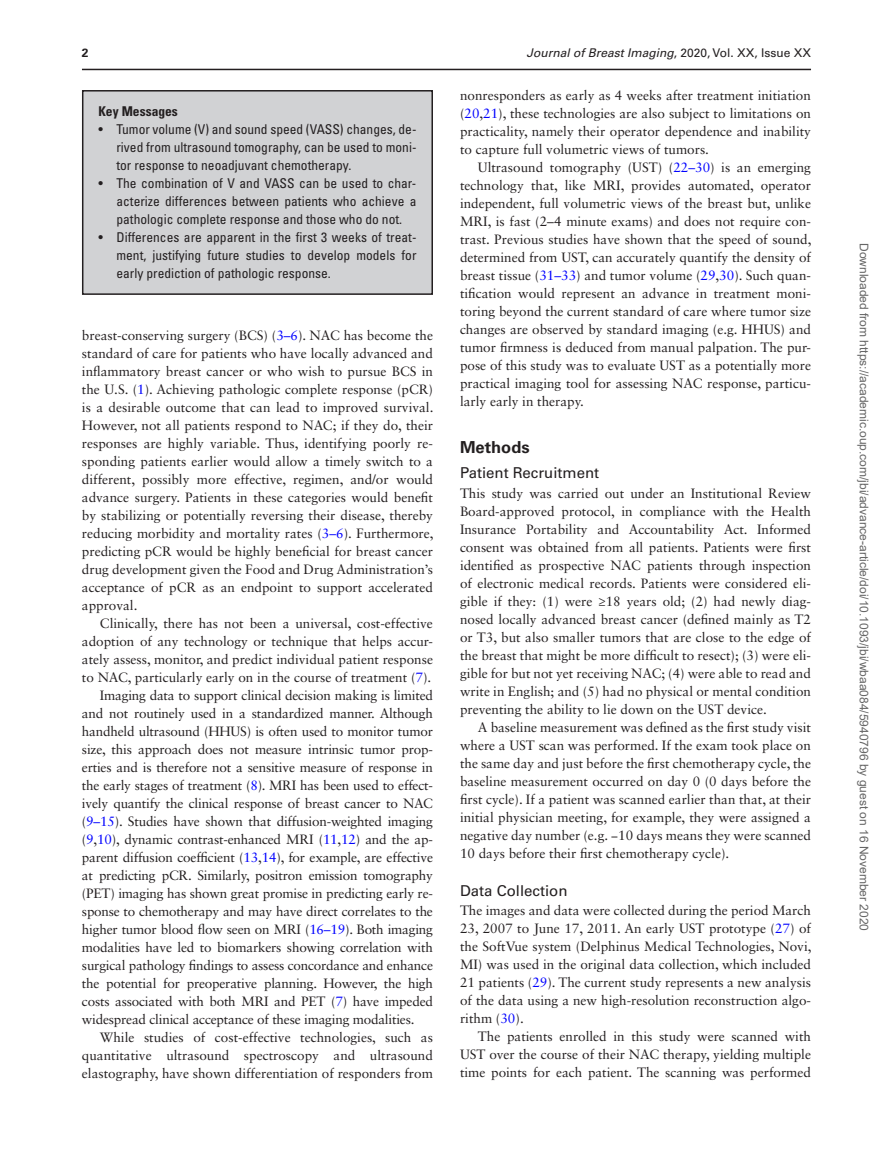
<style>
.page{position:relative;width:893px;height:1174px;background:#fff}
.page>*{position:absolute;margin:0;border:0;box-sizing:border-box;transform-origin:0 0}
.t1{font:700 16.5px "Univers LT Std";color:#231f20}
.t2{font:15px "Univers LT Std";color:#231f20}
.t3{font:13.5px/18px "Sabon LT Std";letter-spacing:-.015em;color:#231f20;text-align:justify}
.t4{font:condensed 13.5px/18px "Univers LT Std";color:#231f20;text-align:justify}
.t5{font:700 condensed 13.5px "Univers LT Std";color:#231f20}
.t6{font:12px "Arial";color:#666}
.t7{font:italic 12px "Univers LT Std";color:#231f20}
.t8{font:700 12px "Univers LT Std";color:#231f20}
.s1{font-style:normal}
.s2{color:#00f}
</style>
<div class="page">
<hr style="left:82px;top:69px;width:729px;height:1px;background:#231f20">
<div style="left:83px;top:91px;width:349px;height:203px;background:#d1d2d4"></div>
<div style="left:82px;top:90px;width:351px;height:205px;border:2px solid #231f20"></div>
<p class="t8" style="left:82px;top:45px;width:8px">2</p>
<p class="t7" style="left:527px;top:45px;width:286px">Journal of Breast Imaging<span class="s1">, 2020, Vol. XX, Issue XX</span></p>
<p class="t3" style="left:460px;top:86px;width:353px">nonresponders as early as 4 weeks after treatment initiation (<span class="s2">20</span>,<span class="s2">21</span>), these technologies are also subject to limitations on practicality, namely their operator dependence and inability to capture full volumetric views of tumors.</p>
<p class="t3" style="left:460px;top:158px;width:353px;text-indent:18px">Ultrasound tomography (UST) (<span class="s2">22–30</span>) is an emerging technology that, like MRI, provides automated, operator independent, full volumetric views of the breast but, unlike MRI, is fast (2–4 minute exams) and does not require con&shy;trast. Previous studies have shown that the speed of sound, determined from UST, can accurately quantify the density of breast tissue (<span class="s2">31–33</span>) and tumor volume (<span class="s2">29</span>,<span class="s2">30</span>). Such quan&shy;tification would represent an advance in treatment moni&shy;toring beyond the current standard of care where tumor size changes are observed by standard imaging (e.g. HHUS) and tumor firmness is deduced from manual palpation. The pur&shy;pose of this study was to evaluate UST as a potentially more practical imaging tool for assessing NAC response, particu&shy;larly early in therapy.</p>
<p class="t1" style="left:460px;top:437px;width:71px">Methods</p>
<p class="t2" style="left:460px;top:464px;width:141px">Patient Recruitment</p>
<p class="t3" style="left:460px;top:484px;width:353px">This study was carried out under an Institutional Review Board-approved protocol, in compliance with the Health Insurance Portability and Accountability Act. Informed consent was obtained from all patients. Patients were first identified as prospective NAC patients through inspection of electronic medical records. Patients were considered eli&shy;gible if they: (1) were ≥18 years old; (2) had newly diag&shy;nosed locally advanced breast cancer (defined mainly as T2 or T3, but also smaller tumors that are close to the edge of the breast that might be more difficult to resect); (3) were eli&shy;gible for but not yet receiving NAC; (4) were able to read and write in English; and (5) had no physical or mental condition preventing the ability to lie down on the UST device.</p>
<p class="t3" style="left:460px;top:718px;width:353px;text-indent:18px">A baseline measurement was defined as the first study visit where a UST scan was performed. If the exam took place on the same day and just before the first chemotherapy cycle, the baseline measurement occurred on day 0 (0 days before the first cycle). If a patient was scanned earlier than that, at their initial physician meeting, for example, they were assigned a negative day number (e.g. −10 days means they were scanned 10 days before their first chemotherapy cycle).</p>
<p class="t2" style="left:460px;top:881px;width:109px">Data Collection</p>
<p class="t3" style="left:460px;top:901px;width:353px">The images and data were collected during the period March 23, 2007 to June 17, 2011. An early UST prototype (<span class="s2">27</span>) of the SoftVue system (Delphinus Medical Technologies, Novi, MI) was used in the original data collection, which included 21 patients (<span class="s2">29</span>). The current study represents a new analysis of the data using a new high-resolution reconstruction algo&shy;rithm (<span class="s2">30</span>).</p>
<p class="t3" style="left:460px;top:1027px;width:353px;text-indent:18px">The patients enrolled in this study were scanned with UST over the course of their NAC therapy, yielding multiple time points for each patient. The scanning was performed</p>
<p class="t5" style="left:98px;top:103px;width:81px">Key Messages</p>
<p class="t4" style="left:116px;top:120px;width:302px;text-indent:-18px">• Tumor volume (V) and sound speed (VASS) changes, de&shy;rived from ultrasound tomography, can be used to moni&shy;tor response to neoadjuvant chemotherapy.</p>
<p class="t4" style="left:116px;top:174px;width:301px;text-indent:-18px">• The combination of V and VASS can be used to char&shy;acterize differences between patients who achieve a pathologic complete response and those who do not.</p>
<p class="t4" style="left:116px;top:228px;width:302px;text-indent:-18px">• Differences are apparent in the first 3 weeks of treat&shy;ment, justifying future studies to develop models for early prediction of pathologic response.</p>
<p class="t6" style="left:868px;top:243px;width:690px;rotate:90deg">Downloaded from https://academic.oup.com/jbi/advance-article/doi/10.1093/jbi/wbaa084/5940796 by guest on 16 November 2020</p>
<p class="t3" style="left:82px;top:326px;width:353px">breast-conserving surgery (BCS) (<span class="s2">3–6</span>). NAC has become the standard of care for patients who have locally advanced and inflammatory breast cancer or who wish to pursue BCS in the U.S. (<span class="s2">1</span>). Achieving pathologic complete response (pCR) is a desirable outcome that can lead to improved survival.<br>However, not all patients respond to NAC; if they do, their responses are highly variable. Thus, identifying poorly re&shy;sponding patients earlier would allow a timely switch to a different, possibly more effective, regimen, and/or would advance surgery. Patients in these categories would benefit by stabilizing or potentially reversing their disease, thereby reducing morbidity and mortality rates (<span class="s2">3–6</span>). Furthermore, predicting pCR would be highly beneficial for breast cancer drug development given the Food and Drug Administration’s acceptance of pCR as an endpoint to support accelerated approval.</p>
<p class="t3" style="left:100px;top:614px;width:334px">Clinically, there has not been a universal, cost-effective</p>
<p class="t3" style="left:82px;top:632px;width:352px">adoption of any technology or technique that helps accur-</p>
<p class="t3" style="left:82px;top:650px;width:353px">ately assess, monitor, and predict individual patient response</p>
<p class="t3" style="left:82px;top:668px;width:351px">to NAC, particularly early on in the course of treatment (<span class="s2">7</span>).</p>
<p class="t3" style="left:100px;top:686px;width:334px">Imaging data to support clinical decision making is limited</p>
<p class="t3" style="left:82px;top:704px;width:353px">and not routinely used in a standardized manner. Although</p>
<p class="t3" style="left:82px;top:722px;width:353px">handheld ultrasound (HHUS) is often used to monitor tumor</p>
<p class="t3" style="left:82px;top:740px;width:352px">size, this approach does not measure intrinsic tumor prop-</p>
<p class="t3" style="left:82px;top:758px;width:353px">erties and is therefore not a sensitive measure of response in</p>
<p class="t3" style="left:82px;top:776px;width:353px">the early stages of treatment (<span class="s2">8</span>). MRI has been used to effect-</p>
<p class="t3" style="left:82px;top:794px;width:352px">ively quantify the clinical response of breast cancer to NAC</p>
<p class="t3" style="left:82px;top:812px;width:352px">(<span class="s2">9–15</span>). Studies have shown that diffusion-weighted imaging</p>
<p class="t3" style="left:82px;top:830px;width:352px">(<span class="s2">9</span>,<span class="s2">10</span>), dynamic contrast-enhanced MRI (<span class="s2">11</span>,<span class="s2">12</span>) and the ap-</p>
<p class="t3" style="left:82px;top:848px;width:353px">parent diffusion coefficient (<span class="s2">13</span>,<span class="s2">14</span>), for example, are effective</p>
<p class="t3" style="left:82px;top:866px;width:352px">at predicting pCR. Similarly, positron emission tomography</p>
<p class="t3" style="left:82px;top:884px;width:352px">(PET) imaging has shown great promise in predicting early re-</p>
<p class="t3" style="left:82px;top:902px;width:352px">sponse to chemotherapy and may have direct correlates to the</p>
<p class="t3" style="left:82px;top:920px;width:353px">higher tumor blood flow seen on MRI (<span class="s2">16–19</span>). Both imaging</p>
<p class="t3" style="left:82px;top:938px;width:352px">modalities have led to biomarkers showing correlation with</p>
<p class="t3" style="left:82px;top:956px;width:353px">surgical pathology findings to assess concordance and enhance</p>
<p class="t3" style="left:82px;top:974px;width:353px">the potential for preoperative planning. However, the high</p>
<p class="t3" style="left:82px;top:992px;width:352px">costs associated with both MRI and PET (<span class="s2">7</span>) have impeded</p>
<p class="t3" style="left:82px;top:1010px;width:334px">widespread clinical acceptance of these imaging modalities.</p>
<p class="t3" style="left:100px;top:1028px;width:335px">While studies of cost-effective technologies, such as</p>
<p class="t3" style="left:82px;top:1046px;width:353px">quantitative ultrasound spectroscopy and ultrasound</p>
<p class="t3" style="left:82px;top:1064px;width:352px">elastography, have shown differentiation of responders from</p>
</div>
